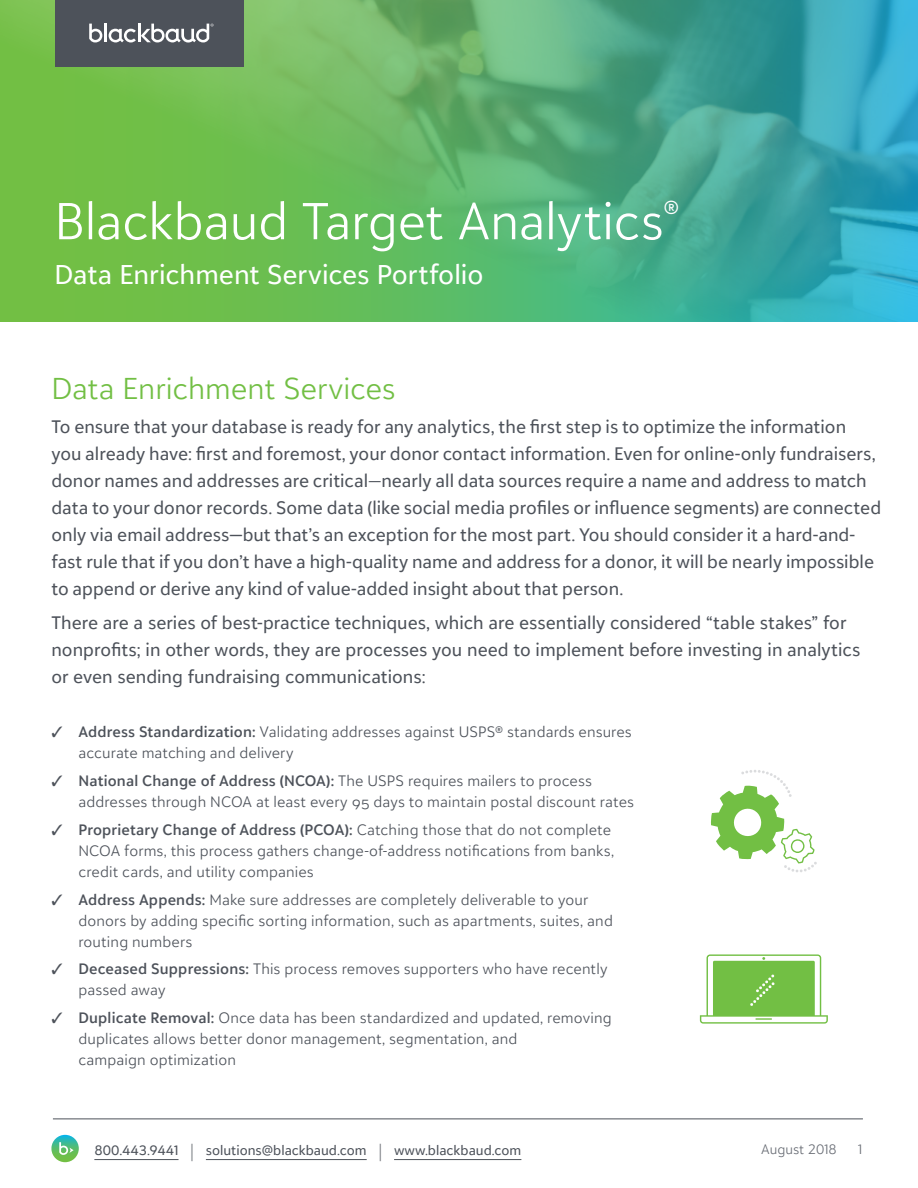
<style>
.page{position:relative;width:918px;height:1188px;background:#fff}
.page>*{position:absolute;margin:0;border:0;box-sizing:border-box;transform-origin:0 0}
.t1{font:300 51px "Blackbaud Sans";letter-spacing:-.005em;color:#fff}
.t2{font:300 30px "Blackbaud Sans";color:#72bf44}
.t3{font:27px "Blackbaud Sans";color:#fff}
.t4{font:18px/27px "Blackbaud Sans";color:#4d525a}
.t5{font:300 15px/21px "Blackbaud Sans";letter-spacing:.01em;color:#4d525a}
.t6{font:13.5px "Blackbaud Sans";color:#4d525a}
.t7{font:300 13.5px "Blackbaud Sans";color:#686c74}
.s1{font-weight:300}
.s2{font-weight:600}
.s3{font-weight:300;font-size:20.25px;color:#71757b}
</style>
<div class="page">
<hr style="left:53px;top:1119px;width:810px;height:1px;background:#4d525a">
<svg style="left:51px;top:1135px;width:28px;height:27px"></svg>
<svg style="left:59px;top:1142px;width:15px;height:13px"></svg>
<hr style="left:94px;top:1159px;width:85px;height:1px;background:#4d525a">
<hr style="left:206px;top:1159px;width:161px;height:1px;background:#4d525a">
<hr style="left:394px;top:1159px;width:127px;height:1px;background:#4d525a">
<svg style="left:0;top:0;width:918px;height:322px;background:#59b377"></svg>
<svg style="left:700px;top:954px;width:128px;height:70px"></svg>
<svg style="left:711px;top:770px;width:106px;height:102px"></svg>
<div style="left:55px;top:0;width:189px;height:67px;background:#4d525a"></div>
<svg style="left:89px;top:24px;width:13px;height:18px"></svg>
<hr style="left:104px;top:24px;width:3px;height:18px;background:#fff">
<svg style="left:109px;top:24px;width:105px;height:19px"></svg>
<h1 class="t1" style="left:54px;top:190px;width:626px">Blackbaud Target Analytics<sup>®</sup></h1>
<h3 class="t3" style="left:54px;top:257px;width:431px">Data Enrichment Services Portfolio</h3>
<h2 class="t2" style="left:51px;top:370px;width:346px">Data Enrichment Services</h2>
<p class="t4" style="left:51px;top:413px;width:831px">To ensure that your database is ready for any analytics, the first step is to optimize the information<br>you already have: first and foremost, your donor contact information. Even for online-only fundraisers, donor names and addresses are critical<span class="s1">—</span>nearly all data sources require a name and address to match data to your donor records. Some data (like social media profiles or influence segments) are connected only via email address—but that’s an exception for the most part. You should consider it a hard-and&shy;fast rule that if you don’t have a high-quality name and address for a donor, it will be nearly impossible to append or derive any kind of value-added insight about that person.</p>
<p class="t4" style="left:51px;top:608px;width:811px">There are a series of best-practice techniques, which are essentially considered “table stakes” for nonprofits; in other words, they are processes you need to implement before investing in analytics or even sending fundraising communications:</p>
<p class="t5" style="left:78px;top:721px;width:555px;text-indent:-27px">✓ <span class="s2">Address Standardization:</span> Validating addresses against USPS® standards ensures accurate matching and delivery</p>
<p class="t5" style="left:78px;top:770px;width:557px;text-indent:-27px">✓ <span class="s2">National Change of Address (NCOA):</span> The USPS requires mailers to process addresses through NCOA at least every 95 days to maintain postal discount rates</p>
<p class="t5" style="left:78px;top:819px;width:537px;text-indent:-27px">✓ <span class="s2">Proprietary Change of Address (PCOA):</span> Catching those that do not complete<br>NCOA forms, this process gathers change-of-address notifications from banks, credit cards, and utility companies</p>
<p class="t5" style="left:78px;top:889px;width:536px;text-indent:-27px">✓ <span class="s2">Address Appends:</span> Make sure addresses are completely deliverable to your donors by adding specific sorting information, such as apartments, suites, and routing numbers</p>
<p class="t5" style="left:78px;top:958px;width:531px;text-indent:-27px">✓ <span class="s2">Deceased Suppressions:</span> This process removes supporters who have recently passed away</p>
<p class="t5" style="left:78px;top:1007px;width:535px;text-indent:-27px">✓ <span class="s2">Duplicate Removal:</span> Once data has been standardized and updated, removing duplicates allows better donor management, segmentation, and<br>campaign optimization</p>
<p class="t6" style="left:189px;top:1142px;width:334px"><span class="s3">|</span> solutions@blackbaud.com <span class="s3">|</span> www.blackbaud.com</p>
<p class="t6" style="left:94px;top:1142px;width:86px">800.443.9441</p>
<p class="t7" style="left:761px;top:1141px;width:77px">August 2018</p>
<p class="t7" style="left:858px;top:1141px;width:6px">1</p>
</div>
